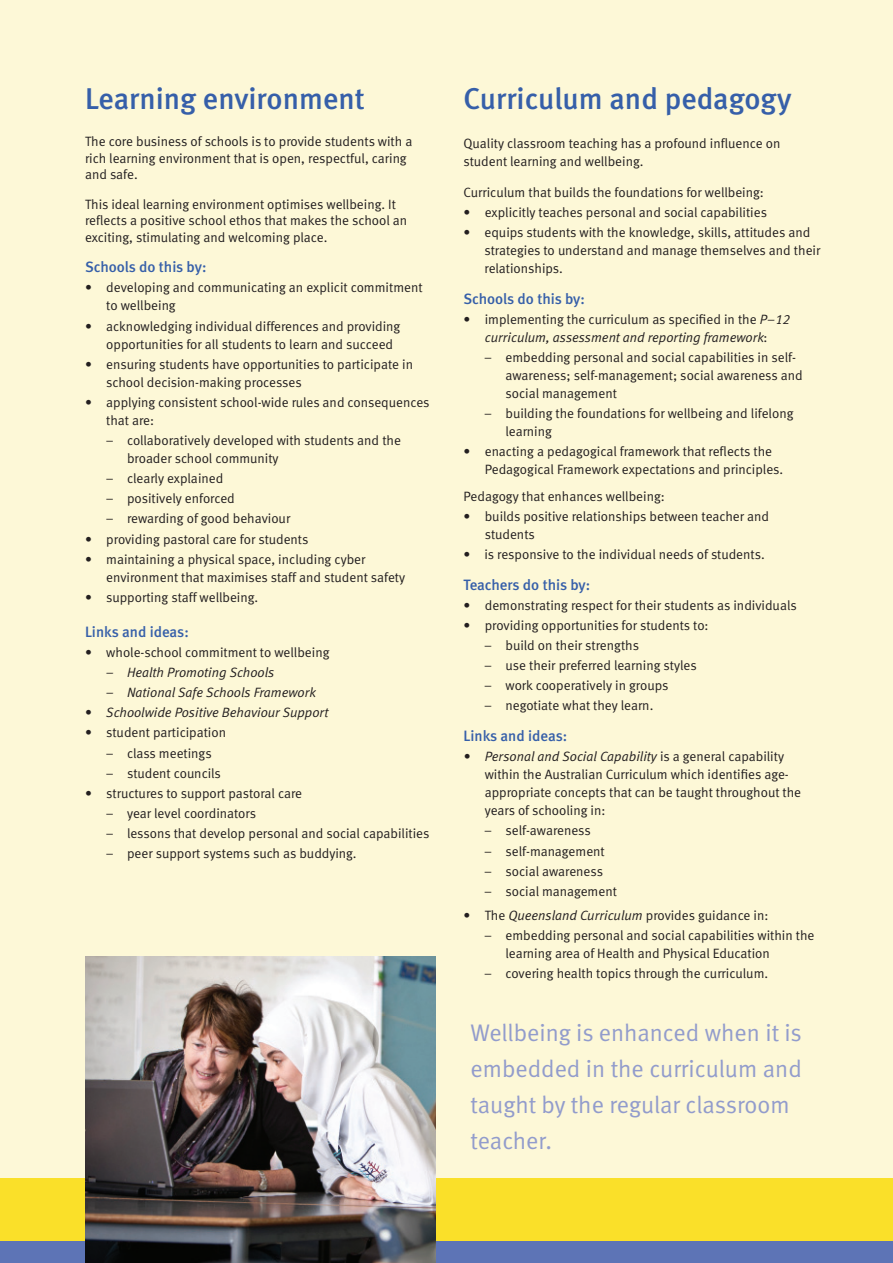
<style>
.page{position:relative;width:893px;height:1263px;background:#fdf8d7}
.page>*{position:absolute;margin:0;border:0;box-sizing:border-box;transform-origin:0 0}
.Head_1{font:30px "Meta Medium LF";color:#365fa9}
.Body_copy{font:24px/36px "Meta Normal LF";color:#929ccc}
.Head_2{font:15px "Meta Medium LF";color:#365fa9}
.Bullets{font:13.5px/18px "Meta Normal LF";color:#231f20}
.Bullets_indented{font:13.5px/18px "Meta Normal LF";color:#231f20}
.Body_copy-2{font:13.5px/16.5px "Meta Normal LF";color:#231f20}
.Bullets_last{font:13.5px/18px "Meta Normal LF";color:#231f20}
.Bullets-2{font:italic 13.5px/18px "Meta Normal LF";color:#231f20;text-align:center}
.Bullets_indented-2{font:italic 13.5px "Meta Normal LF";color:#231f20}
.Bullet_intro{font:13.5px "Meta Normal LF";color:#231f20}
.s1{font-style:normal}
.s2{font-style:italic}
</style>
<div class="page">
<div style="left:0;top:1178px;width:893px;height:64px;background:#fae029"></div>
<div style="left:0;top:1242px;width:893px;height:21px;background:#5d74b6"></div>
<img style="left:85px;top:957px;width:350px;height:306px">
<p class="Head_1" style="left:85px;top:81px;width:281px">Learning environment</p>
<p class="Body_copy-2" style="left:85px;top:133px;width:329px">The core business of schools is to provide students with a rich learning environment that is open, respectful, caring and safe.</p>
<p class="Body_copy-2" style="left:85px;top:195px;width:324px">This ideal learning environment optimises wellbeing. It reflects a positive school ethos that makes the school an exciting, stimulating and welcoming place.</p>
<p class="Head_2" style="left:85px;top:258px;width:123px">Schools do this by:</p>
<p class="Bullets" style="left:106px;top:279px;width:318px;text-indent:-21px">• developing and communicating an explicit commitment to wellbeing</p>
<p class="Bullets" style="left:106px;top:317px;width:296px;text-indent:-21px">• acknowledging individual differences and providing opportunities for all students to learn and succeed</p>
<p class="Bullets" style="left:106px;top:355px;width:308px;text-indent:-21px">• ensuring students have opportunities to participate in school decision-making processes</p>
<p class="Bullets" style="left:106px;top:393px;width:325px;text-indent:-21px">• applying consistent school-wide rules and consequences that are:</p>
<p class="Bullets_indented" style="left:127px;top:431px;width:275px;text-indent:-21px">– collaboratively developed with students and the broader school community</p>
<p class="Bullets_indented" style="left:106px;top:469px;width:119px">– clearly explained</p>
<p class="Bullets_indented" style="left:106px;top:489px;width:131px">– positively enforced</p>
<p class="Bullets_indented" style="left:106px;top:509px;width:186px">– rewarding of good behaviour</p>
<p class="Bullets" style="left:85px;top:530px;width:225px">• providing pastoral care for students</p>
<p class="Bullets" style="left:106px;top:550px;width:300px;text-indent:-21px">• maintaining a physical space, including cyber environment that maximises staff and student safety</p>
<p class="Bullets_last" style="left:85px;top:588px;width:175px">• supporting staff wellbeing.</p>
<p class="Head_2" style="left:85px;top:623px;width:105px">Links and ideas:</p>
<p class="Bullets" style="left:85px;top:643px;width:246px">• whole-school commitment to wellbeing</p>
<p class="Bullets_indented-2" style="left:106px;top:664px;width:170px">– Health Promoting Schools</p>
<p class="Bullets_indented-2" style="left:106px;top:685px;width:211px">– National Safe Schools Framework</p>
<p class="Bullets-2" style="left:85px;top:703px;width:245px"><span class="s1">•</span> Schoolwide Positive Behaviour Support</p>
<p class="Bullets" style="left:85px;top:724px;width:143px">• student participation</p>
<p class="Bullets_indented" style="left:106px;top:744px;width:107px">– class meetings</p>
<p class="Bullets_indented" style="left:106px;top:764px;width:117px">– student councils</p>
<p class="Bullets" style="left:85px;top:784px;width:219px">• structures to support pastoral care</p>
<p class="Bullets_indented" style="left:106px;top:804px;width:152px">– year level coordinators</p>
<p class="Bullets_indented" style="left:106px;top:824px;width:325px">– lessons that develop personal and social capabilities</p>
<p class="Bullets_indented" style="left:106px;top:844px;width:252px">– peer support systems such as buddying.</p>
<p class="Head_1" style="left:463px;top:81px;width:329px">Curriculum and pedagogy</p>
<p class="Body_copy-2" style="left:463px;top:134px;width:318px;line-height:18px">Quality classroom teaching has a profound influence on student learning and wellbeing.</p>
<p class="Bullet_intro" style="left:463px;top:184px;width:302px">Curriculum that builds the foundations for wellbeing:</p>
<p class="Bullets" style="left:463px;top:203px;width:305px">• explicitly teaches personal and social capabilities</p>
<p class="Bullets_last" style="left:484px;top:223px;width:337px;text-indent:-21px">• equips students with the knowledge, skills, attitudes and strategies to understand and manage themselves and their relationships.</p>
<p class="Head_2" style="left:463px;top:290px;width:123px">Schools do this by:</p>
<p class="Bullets-2" style="left:463px;top:310px;width:328px"><span class="s1">• implementing the curriculum as specified in the</span> P–12 curriculum, assessment and reporting framework<span class="s1">:</span></p>
<p class="Bullets_indented" style="left:505px;top:348px;width:299px;text-indent:-21px">– embedding personal and social capabilities in self&shy;awareness; self-management; social awareness and social management</p>
<p class="Bullets_indented" style="left:505px;top:404px;width:289px;text-indent:-21px">– building the foundations for wellbeing and lifelong learning</p>
<p class="Bullets" style="left:485px;top:442px;width:300px;text-indent:-21px">• enacting a pedagogical framework that reflects the<br>Pedagogical Framework expectations and principles.</p>
<p class="Bullets" style="left:463px;top:487px;width:203px">Pedagogy that enhances wellbeing:</p>
<p class="Bullets" style="left:485px;top:507px;width:286px;text-indent:-21px">• builds positive relationships between teacher and students</p>
<p class="Bullets_last" style="left:463px;top:545px;width:303px">• is responsive to the individual needs of students.</p>
<p class="Head_2" style="left:463px;top:576px;width:128px">Teachers do this by:</p>
<p class="Bullets" style="left:463px;top:596px;width:335px">• demonstrating respect for their students as individuals</p>
<p class="Bullets" style="left:463px;top:616px;width:247px">• providing opportunities for students to:</p>
<p class="Bullets_indented" style="left:484px;top:636px;width:156px">– build on their strengths</p>
<p class="Bullets_indented" style="left:484px;top:656px;width:214px">– use their preferred learning styles</p>
<p class="Bullets_indented" style="left:484px;top:676px;width:186px">– work cooperatively in groups</p>
<p class="Bullets_indented" style="left:484px;top:697px;width:171px">– negotiate what they learn.</p>
<p class="Head_2" style="left:463px;top:727px;width:105px">Links and ideas:</p>
<p class="Bullets" style="left:485px;top:747px;width:318px;text-indent:-21px"><span class="s2">• Personal and Social Capability</span> is a general capability within the Australian Curriculum which identifies age&shy;appropriate concepts that can be taught throughout the years of schooling in:</p>
<p class="Bullets_indented" style="left:484px;top:822px;width:108px">– self-awareness</p>
<p class="Bullets_indented" style="left:484px;top:842px;width:122px">– self-management</p>
<p class="Bullets_indented" style="left:484px;top:862px;width:120px">– social awareness</p>
<p class="Bullets_indented" style="left:484px;top:882px;width:134px">– social management</p>
<p class="Bullets" style="left:463px;top:906px;width:306px">• The <span class="s2">Queensland Curriculum</span> provides guidance in:</p>
<p class="Bullets_indented" style="left:505px;top:926px;width:310px;text-indent:-21px">– embedding personal and social capabilities within the learning area of Health and Physical Education</p>
<p class="Bullets_indented" style="left:484px;top:965px;width:285px">– covering health topics through the curriculum.</p>
<p class="Body_copy" style="left:471px;top:1014px;width:333px">Wellbeing is enhanced when it is embedded in the curriculum and taught by the regular classroom teacher.</p>
</div>
